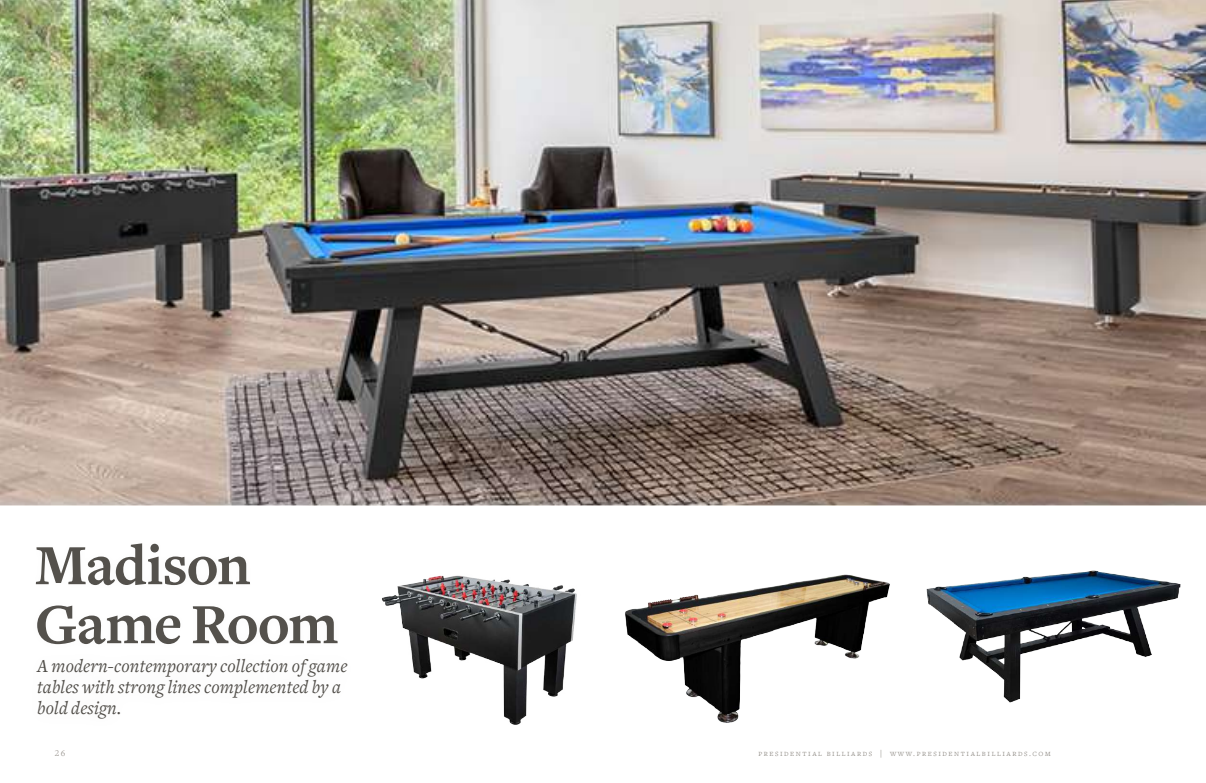
<style>
.page{position:relative;width:1206px;height:783px;background:#fff}
.page>*{position:absolute;margin:0;border:0;box-sizing:border-box;transform-origin:0 0}
.t1{font:700 59px/59px "Freight Text";letter-spacing:-.025em;color:#54514c}
.t2{font:italic 19px/21px "Freight Text";letter-spacing:.005em;color:#4f4c47}
.t3{font:9px "Freight Text Light SC";letter-spacing:.175em;color:#827d76}
</style>
<div class="page">
<img style="left:382px;top:575px;width:195px;height:150px">
<img style="left:0;top:0;width:1206px;height:506px">
<img style="left:926px;top:570px;width:255px;height:133px">
<img style="left:625px;top:574px;width:265px;height:149px">
<h1 class="t1" style="left:35px;top:537px;width:305px">Madison<br>Game Room</h1>
<p class="t2" style="left:37px;top:656px;width:312px">A modern-contemporary collection of game tables with strong lines complemented by a bold design.</p>
<p class="t3" style="left:55px;top:748px;width:12px">26</p>
<p class="t3" style="left:758px;top:748px;width:294px">presidential billiards | www.presidentialbilliards.com</p>
</div>
